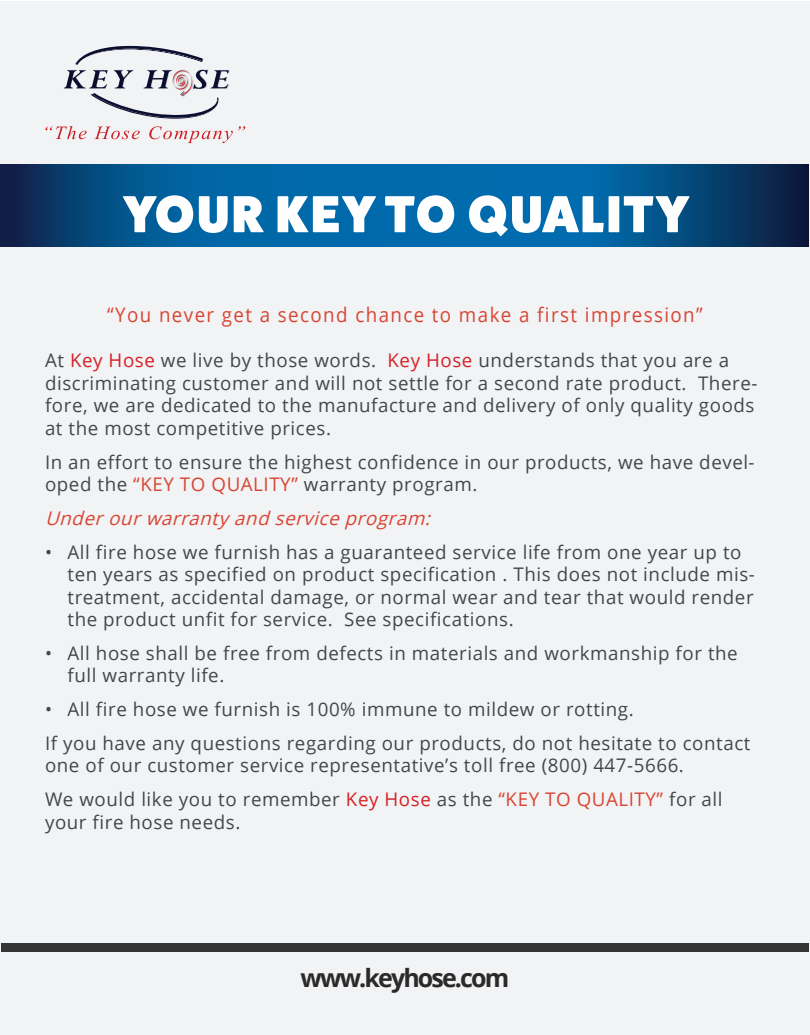
<style>
.page{position:relative;width:810px;height:1035px;background:#fff}
.page>*{position:absolute;margin:0;border:0;box-sizing:border-box;transform-origin:0 0}
.t1{font:800 52.25px "Fat Frank";letter-spacing:.05em;color:#fff}
.t2{font:700 25px "Open Sans";letter-spacing:-.075em;color:#2b292a}
.t3{font:20px "Open Sans";letter-spacing:.075em;color:#d84534;scale:.93 1}
.t4{font:18.75px/22.5px "Open Sans";letter-spacing:.03em;color:#454647}
.t5{font:italic 18.75px "Open Sans";color:#d84534}
.s1{color:#d52027}
.s2{color:#d84534}
</style>
<div class="page">
<div style="left:0;top:1px;width:810px;height:1033px;background:#f2f3f4"></div>
<svg style="left:0;top:164px;width:809px;height:83px;background:#035690"></svg>
<svg style="left:64px;top:46px;width:165px;height:73px"></svg>
<svg style="left:45px;top:126px;width:42px;height:13px"></svg>
<svg style="left:94px;top:127px;width:46px;height:12px"></svg>
<svg style="left:149px;top:126px;width:96px;height:17px"></svg>
<div style="left:1px;top:943px;width:808px;height:9px;background:#363536"></div>
<p class="t1" style="left:123px;top:185px;width:567px">YOUR KEY TO QUALITY</p>
<p class="t3" style="left:107px;top:301px;width:642px">“You never get a second chance to make a first impression”</p>
<p class="t4" style="left:45px;top:349px;width:714px">At <span class="s1">Key Hose</span> we live by those words. <span class="s1">Key Hose</span> understands that you are a discriminating customer and will not settle for a second rate product. There&shy;fore, we are dedicated to the manufacture and delivery of only quality goods at the most competitive prices.</p>
<p class="t4" style="left:45px;top:450px;width:711px">In an effort to ensure the highest confidence in our products, we have devel&shy;oped the <span class="s2">“KEY TO QUALITY”</span> warranty program.</p>
<p class="t5" style="left:45px;top:505px;width:393px">Underourwarranty and serviceprogram:</p>
<p class="t4" style="left:68px;top:540px;width:689px;text-indent:-22px">• All fire hose we furnish has a guaranteed service life from one year up to ten years as specified on product specification . This does not include mis&shy;treatment, accidental damage, or normal wear and tear that would render the product unfit for service. See specifications.</p>
<p class="t4" style="left:68px;top:641px;width:672px;text-indent:-22px">• All hose shall be free from defects in materials and workmanship for the full warranty life.</p>
<p class="t4" style="left:45px;top:698px;width:590px">• All fire hose we furnish is 100% immune to mildew or rotting.</p>
<p class="t4" style="left:45px;top:731px;width:707px">If you have any questions regarding our products, do not hesitate to contact one of our customer service representative’s toll free (800) 447-5666.</p>
<p class="t4" style="left:45px;top:788px;width:679px">We would like you to remember <span class="s1">Key Hose</span> as the <span class="s2">“KEY TO QUALITY”</span> for all your fire hose needs.</p>
<p class="t2" style="left:301px;top:960px;width:210px">www.keyhose.com</p>
</div>
